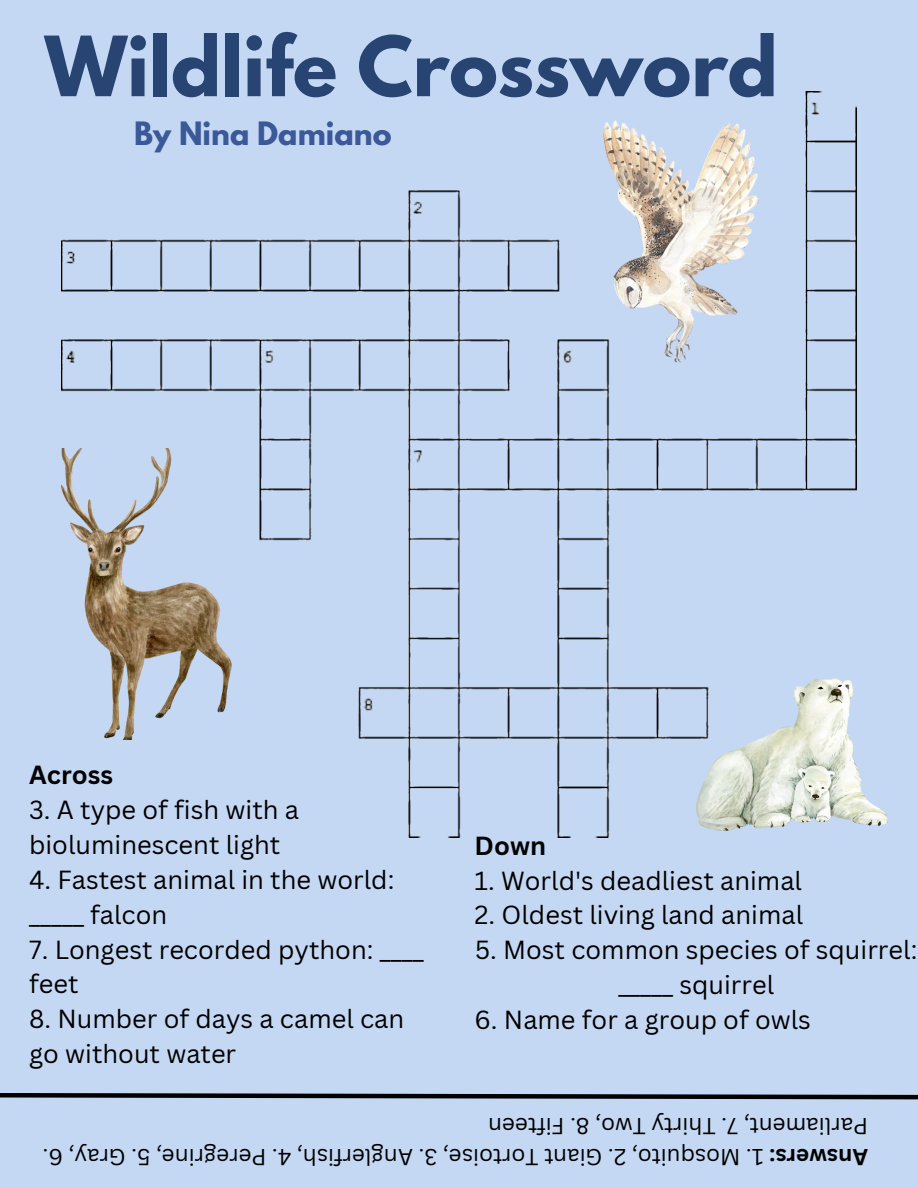
<style>
.page{position:relative;width:918px;height:1188px;background:#c4d8f4}
.page>*{position:absolute;margin:0;border:0;box-sizing:border-box;transform-origin:0 0}
.t1{font:700 73.5px "League Spartan";color:#274472}
.t2{font:700 28.5px "League Spartan";color:#3b5998}
.t3{font:25.5px/34.8px "Canva Sans";color:#000}
.t4{font:700 25.5px "Canva Sans";color:#000}
.t5{font:22.5px/31.5px "Canva Sans";color:#000}
.s1{font-weight:700}
</style>
<div class="page">
<img style="left:61px;top:92px;width:796px;height:746px">
<svg style="left:0;top:1093px;width:918px;height:7px"></svg>
<img style="left:696px;top:679px;width:192px;height:152px">
<img style="left:62px;top:449px;width:170px;height:291px">
<img style="left:603px;top:120px;width:155px;height:242px">
<h3 class="t1" style="left:45px;top:30px;width:735px">Wildlife Crossword</h3>
<p class="t2" style="left:134px;top:119px;width:259px">By Nina Damiano</p>
<p class="t4" style="left:29px;top:757px;width:85px">Across</p>
<p class="t3" style="left:29px;top:792px;width:271px">3. A type of fish with a bioluminescent light</p>
<p class="t3" style="left:29px;top:861px;width:367px">4. Fastest animal in the world: _____ falcon</p>
<p class="t3" style="left:29px;top:931px;width:396px">7. Longest recorded python: ____ feet</p>
<p class="t3" style="left:29px;top:1001px;width:377px">8. Number of days a camel can go without water</p>
<h2 class="t4" style="left:475px;top:828px;width:73px">Down</h2>
<h2 class="t3" style="left:475px;top:862px;width:329px">1. World's deadliest animal</h2>
<h2 class="t3" style="left:475px;top:897px;width:330px">2. Oldest living land animal</h2>
<h2 class="t3" style="left:475px;top:932px;width:444px;text-align:center">5. Most common species of squirrel: _____ squirrel</h2>
<h2 class="t3" style="left:475px;top:1002px;width:338px">6. Name for a group of owls</h2>
<h3 class="t5" style="left:868px;top:1174px;width:827px;rotate:-180deg"><span class="s1">Answers:</span> 1. Mosquito, 2. Giant Tortoise, 3. Anglerfish, 4. Peregrine, 5. Gray, 6.<br>Parliament, 7. Thirty Two, 8. Fifteen</h3>
</div>
